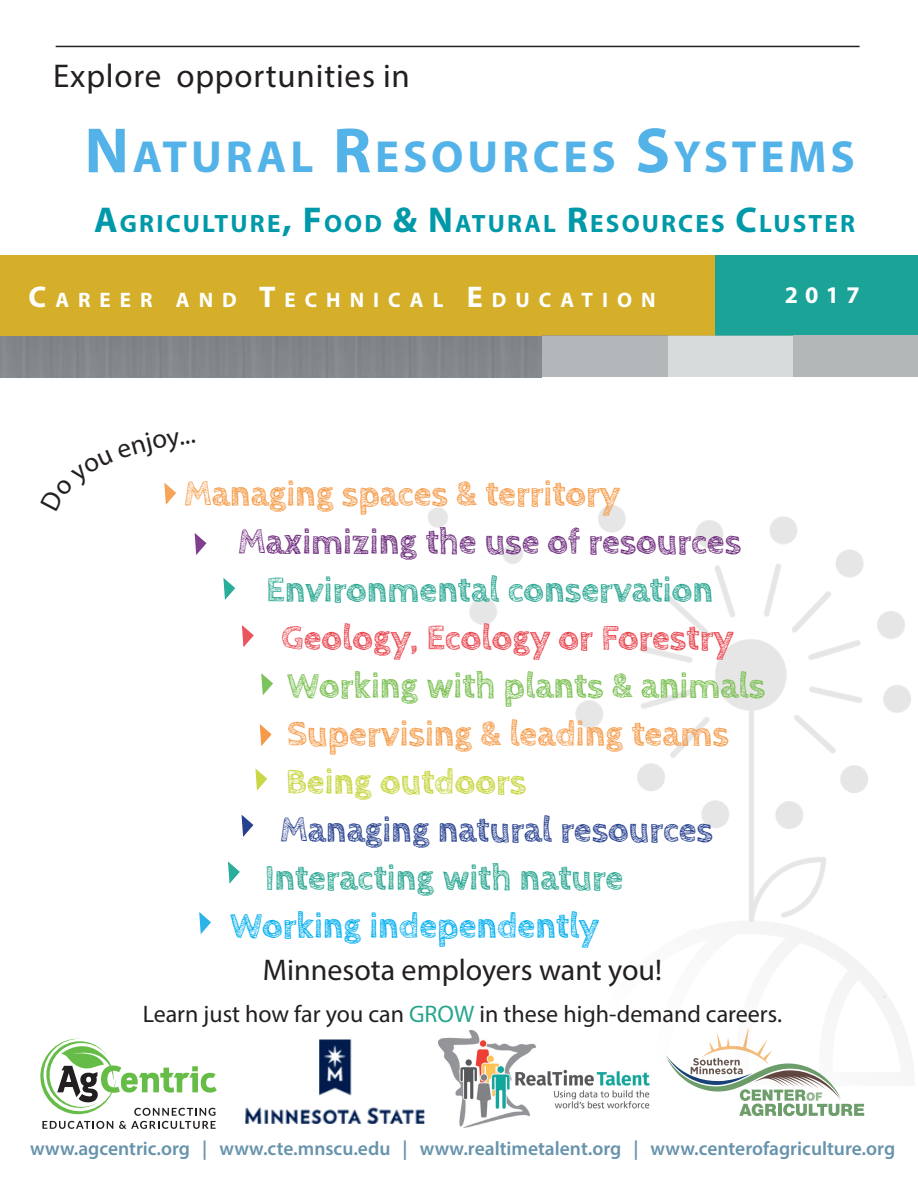
<style>
.page{position:relative;width:918px;height:1188px;background:#fff}
.page>*{position:absolute;margin:0;border:0;box-sizing:border-box;transform-origin:0 0}
.Cover_page_title{font:700 45.15px "Myriad Pro";letter-spacing:.085em;color:#53b3e8}
.Head_1{font:700 36px "Cabin Sketch";color:#f59a47}
.Head_1-2{font:700 36px "Cabin Sketch";color:#27a590}
.Head_1-3{font:700 36px "Cabin Sketch";color:#6d2a7c}
.Head_1-4{font:700 36px "Cabin Sketch";color:#e9414a}
.Head_1-5{font:700 36px "Cabin Sketch";color:#77be4e}
.Head_1-6{font:700 36px "Cabin Sketch";color:#253f8e}
.Head_1-7{font:700 36px "Cabin Sketch";color:#00aeef}
.Head_1-8{font:700 36px "Cabin Sketch";color:#c3d332}
.Cover_page_tagline{font:33px "Myriad Pro";letter-spacing:.025em;color:#231f20}
.Head_1-9{font:30px "Myriad Pro";color:#231f20}
.Cover_page_title-2{font:700 25.2px "Myriad Pro";letter-spacing:.085em;color:#0099a9}
.Head_1-10{font:24px "Myriad Pro";color:#231f20}
.Cover_page_title-3{font:700 24px "Myriad Pro";color:#fff}
.Cover_page_title-4{font:700 21px "Myriad Pro";letter-spacing:.43em;color:#fff}
.News_title_flash{font:600 19.5px "Myriad Pro";color:#6793ac}
.t1{font:700 9.15px "Helvetica";letter-spacing:.04em;color:#194379}
.s1{font-size:64.5px}
.s2{font-size:36px}
.s3{font-size:30px}
.s4{color:#27a590}
</style>
<div class="page">
<img style="left:452px;top:1071px;width:106px;height:57px">
<img style="left:245px;top:1039px;width:180px;height:85px">
<svg style="left:40px;top:1039px;width:177px;height:90px"></svg>
<hr style="left:56px;top:46px;width:804px;height:1px;background:#231f20">
<div style="left:0;top:255px;width:721px;height:81px;background:#d5af29"></div>
<div style="left:716px;top:255px;width:202px;height:81px;background:#1ca397"></div>
<div style="left:542px;top:336px;width:126px;height:41px;background:#b3b7b9"></div>
<div style="left:668px;top:336px;width:126px;height:41px;background:#d8dbdb"></div>
<div style="left:794px;top:336px;width:124px;height:41px;background:#b2b7b8"></div>
<img style="left:558px;top:1071px;width:307px;height:46px">
<img style="left:356px;top:505px;width:555px;height:566px">
<svg style="left:194px;top:533px;width:13px;height:22px"></svg>
<svg style="left:223px;top:578px;width:13px;height:22px"></svg>
<svg style="left:242px;top:625px;width:12px;height:22px"></svg>
<svg style="left:261px;top:673px;width:12px;height:22px"></svg>
<svg style="left:259px;top:724px;width:13px;height:22px"></svg>
<svg style="left:255px;top:768px;width:13px;height:23px"></svg>
<svg style="left:241px;top:814px;width:13px;height:23px"></svg>
<svg style="left:228px;top:861px;width:12px;height:23px"></svg>
<svg style="left:199px;top:912px;width:12px;height:22px"></svg>
<svg style="left:164px;top:482px;width:12px;height:23px"></svg>
<p class="Cover_page_tagline" style="left:53px;top:56px;width:358px">Explore opportunities in</p>
<p class="Cover_page_title" style="left:84px;top:128px;width:772px"><span class="s1">N</span>ATURAL <span class="s1">R</span>ESOURCES <span class="s1">S</span>YSTEMS</p>
<p class="Cover_page_title-2" style="left:94px;top:207px;width:762px"><span class="s2">A</span>GRICULTURE<span class="s2">, F</span>OOD <span class="s2">&amp; N</span>ATURAL <span class="s2">R</span>ESOURCES <span class="s2">C</span>LUSTER</p>
<p class="Cover_page_title-4" style="left:29px;top:287px;width:629px"><span class="s3">C</span>AREER AND <span class="s3">T</span>ECHNICAL <span class="s3">E</span> DUCATION</p>
<p class="Cover_page_title-3" style="left:785px;top:279px;width:76px">2017</p>
<p class="Head_1" style="left:184px;top:474px;width:438px">Managing spaces &amp; territory</p>
<p class="Head_1-3" style="left:238px;top:522px;width:505px">Maximizing the use of resources</p>
<p class="Head_1-2" style="left:266px;top:570px;width:448px">Environmental conservation</p>
<p class="Head_1-4" style="left:281px;top:618px;width:454px">Geology, Ecology or Forestry</p>
<p class="Head_1-5" style="left:287px;top:666px;width:480px">Working with plants &amp; animals</p>
<p class="Head_1" style="left:287px;top:714px;width:443px">Supervising &amp; leading teams</p>
<p class="Head_1-8" style="left:286px;top:762px;width:242px">Being outdoors</p>
<p class="Head_1-6" style="left:280px;top:810px;width:435px">Managing natural resources</p>
<p class="Head_1-2" style="left:265px;top:858px;width:360px">Interacting with nature</p>
<p class="Head_1-7" style="left:230px;top:906px;width:370px">Working independently</p>
<p class="Head_1-9" style="left:263px;top:951px;width:401px">Minnesota employers want you!</p>
<p class="Head_1-10" style="left:143px;top:999px;width:641px">Learn just how far you can <span class="s4">GROW</span> in these high-demand careers.</p>
<p class="News_title_flash" style="left:30px;top:1136px;width:866px">www.agcentric.org | www.cte.mnscu.edu | www.realtimetalent.org | www.centerofagriculture.org</p>
<p class="t1" style="left:698px;top:1137px;width:135px">www.centerofagriculture.org</p>
</div>
